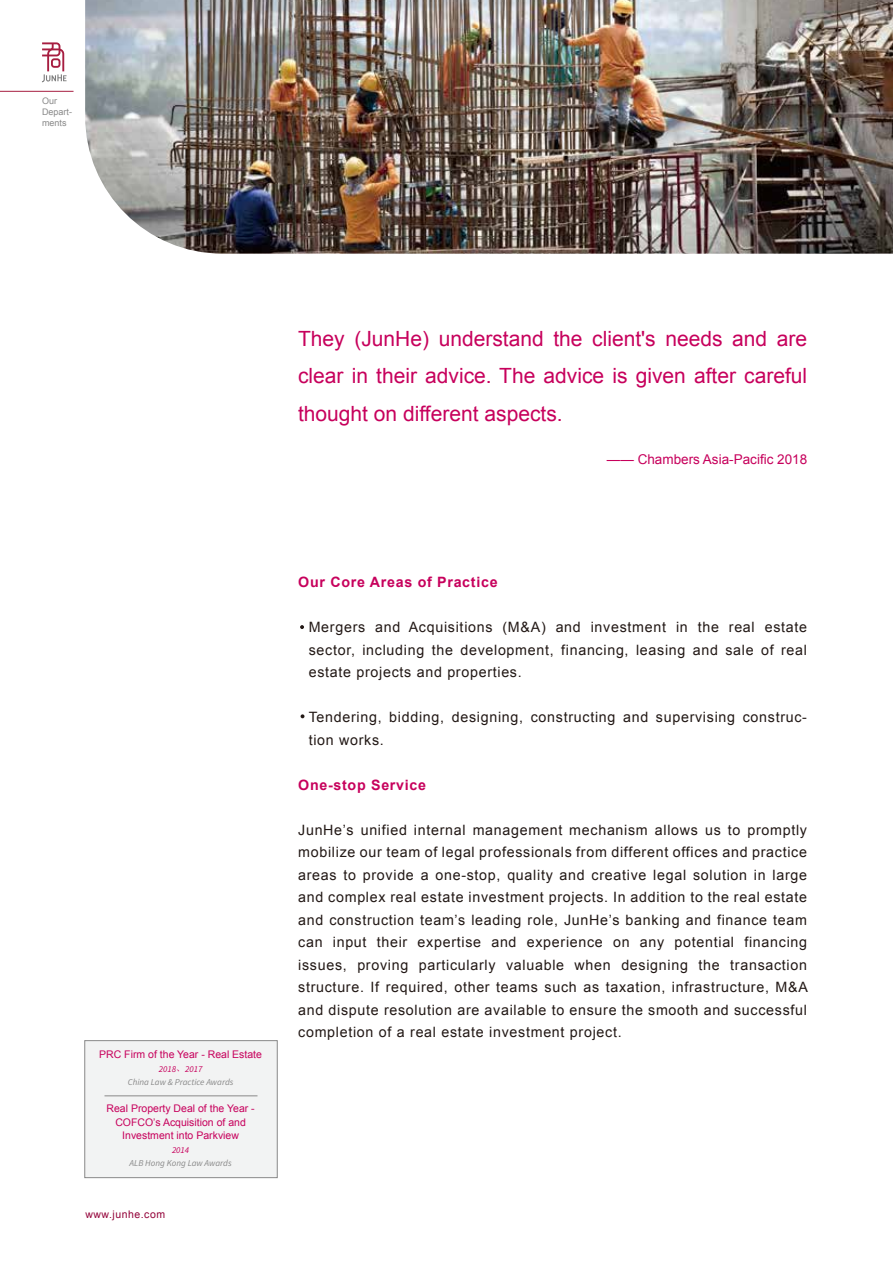
<style>
.page{position:relative;width:893px;height:1263px;background:#fff}
.page>*{position:absolute;margin:0;border:0;box-sizing:border-box;transform-origin:0 0}
.t1{font:21px/37.5px "Arial";color:#c7005c;text-align:justify}
.t2{font:14.25px/22.5px "Arial";letter-spacing:.05em;color:#221815;text-align:justify}
.t3{font:700 14.25px "Arial";letter-spacing:.05em;color:#c7005c}
.t4{font:13.5px "Arial";color:#c7005c}
.t5{font:10.5px/13.5px "Arial";color:#c7005c;text-align:center}
.t6{font:10.5px "Arial";letter-spacing:.05em;color:#930038}
.t7{font:italic 9px/13.5px "Source Sans Pro";color:#898989;text-align:center}
.t8{font:9px/10.8px "Arial";color:#898989}
.t9{font:italic 9px "Source Sans Pro";color:#c7005c}
.s1{color:#c7005c}
.s2{font-family:"Adobe Song Std";font-weight:300;font-style:normal;color:#c7005c}
</style>
<div class="page">
<img style="left:85px;top:0;width:808px;height:254px">
<svg style="left:42px;top:42px;width:25px;height:40px"></svg>
<hr style="left:0;top:91px;width:74px;height:1px;background:#a71e41">
<svg style="left:300px;top:625px;width:4px;height:4px"></svg>
<svg style="left:301px;top:714px;width:3px;height:4px"></svg>
<div style="left:84px;top:1040px;width:193px;height:138px;background:#f2f3f3;border:1px solid #898989"></div>
<hr style="left:104px;top:1095px;width:153px;height:1px;background:#898989">
<p class="t8" style="left:42px;top:96px;width:32px">Our<br>Depart&shy;ments</p>
<h1 class="t1" style="left:298px;top:320px;width:511px">They (JunHe) understand the client's needs and are clear in their advice. The advice is given after careful thought on different aspects.</h1>
<p class="t4" style="left:607px;top:450px;width:202px">—— Chambers Asia-Pacific 2018</p>
<p class="t5" style="left:99px;top:1048px;width:164px">PRC Firm of the Year - Real Estate</p>
<p class="t7" style="left:128px;top:1062px;width:107px"><span class="s1">2018</span><span class="s2">、</span><span class="s1">2017<br></span>China Law &amp; Practice Awards</p>
<p class="t5" style="left:107px;top:1102px;width:150px">Real Property Deal of the Year -<br>COFCO’s Acquisition of and<br>Investment into Parkview</p>
<p class="t9" style="left:172px;top:1144px;width:19px">2014</p>
<p class="t7" style="left:130px;top:1156px;width:104px">ALB Hong Kong Law Awards</p>
<p class="t6" style="left:85px;top:1207px;width:81px">www.junhe.com</p>
<p class="t3" style="left:298px;top:572px;width:201px">Our Core Areas of Practice</p>
<p class="t2" style="left:309px;top:616px;width:500px">Mergers and Acquisitions (M&amp;A) and investment in the real estate sector, including the development, financing, leasing and sale of real estate projects and properties.</p>
<p class="t2" style="left:309px;top:706px;width:500px">Tendering, bidding, designing, constructing and supervising construc&shy;tion works.</p>
<p class="t3" style="left:298px;top:775px;width:129px">One-stop Service</p>
<p class="t2" style="left:298px;top:818px;width:511px">JunHe’s unified internal management mechanism allows us to promptly mobilize our team of legal professionals from different offices and practice areas to provide a one-stop, quality and creative legal solution in large and complex real estate investment projects. In addition to the real estate and construction team’s leading role, JunHe’s banking and finance team can input their expertise and experience on any potential financing issues, proving particularly valuable when designing the transaction structure. If required, other teams such as taxation, infrastructure, M&amp;A and dispute resolution are available to ensure the smooth and successful completion of a real estate investment project.</p>
</div>
